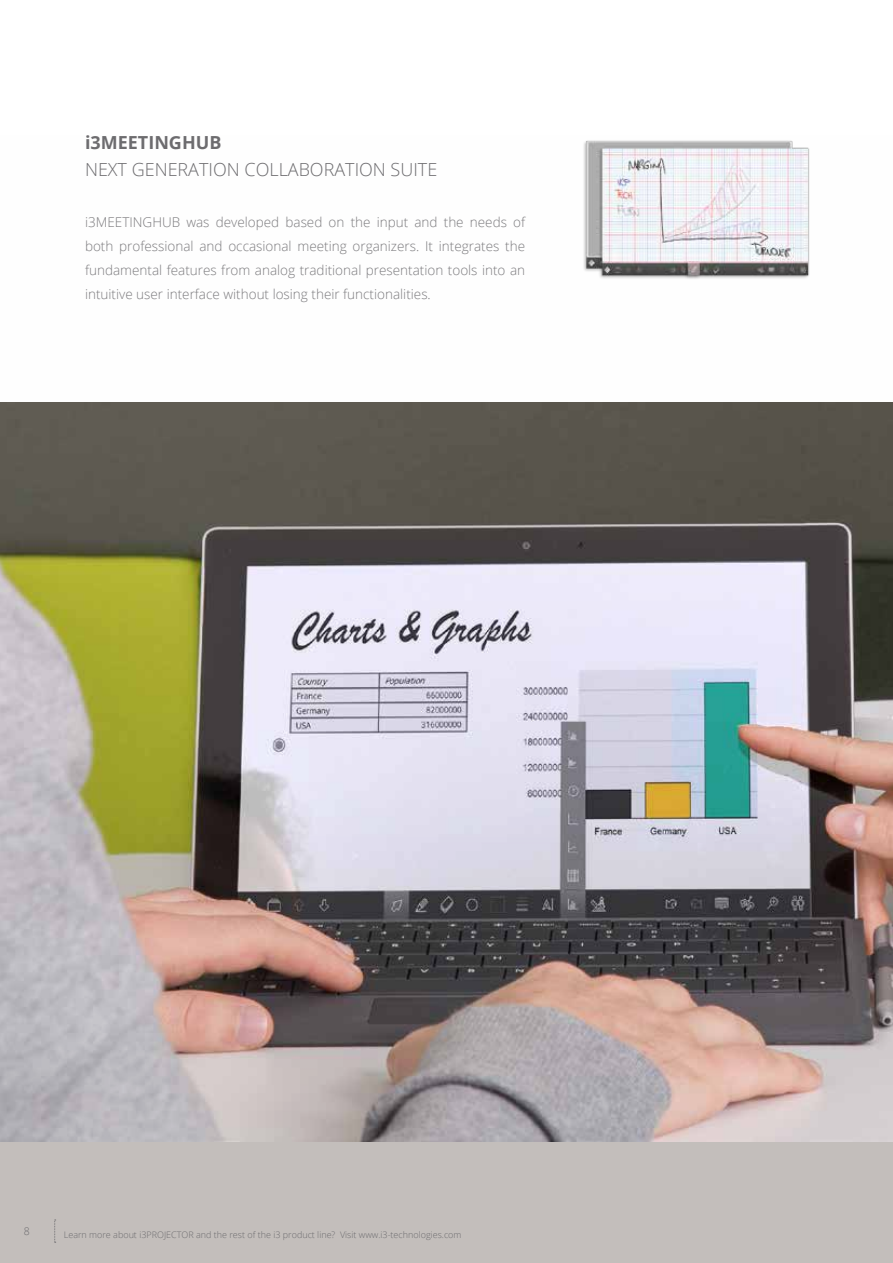
<style>
.page{position:relative;width:893px;height:1263px;background:#fff}
.page>*{position:absolute;margin:0;border:0;box-sizing:border-box;transform-origin:0 0}
.t1{font:300 18px "Open Sans";color:#6d6c6f}
.t2{font:700 18px "Open Sans";color:#6d6c6f}
.t3{font:300 13.5px/24px "Open Sans";color:#7b7a7d;text-align:justify}
.t4{font:300 10.5px "Open Sans";color:#6d6c6f}
.t5{font:300 9px "Open Sans";color:#6d6c6f}
</style>
<div class="page">
<div style="left:0;top:1141px;width:893px;height:122px;background:#c3bebb"></div>
<img style="left:0;top:402px;width:893px;height:739px">
<img style="left:583px;top:140px;width:227px;height:139px">
<svg style="left:54px;top:1219px;width:2px;height:24px"></svg>
<h1 class="t2" style="left:85px;top:130px;width:138px">i3MEETINGHUB</h1>
<h1 class="t1" style="left:85px;top:157px;width:354px">NEXT GENERATION COLLABORATION SUITE</h1>
<p class="t3" style="left:85px;top:210px;width:442px">i3MEETINGHUB was developed based on the input and the needs of both professional and occasional meeting organizers. It integrates the fundamental features from analog traditional presentation tools into an intuitive user interface without losing their functionalities.</p>
<p class="t4" style="left:24px;top:1224px;width:7px">8</p>
<p class="t5" style="left:64px;top:1228px;width:399px">Learn more about i3PROJECTOR and the rest of the i3 product line? Visit www.i3-technologies.com</p>
</div>
